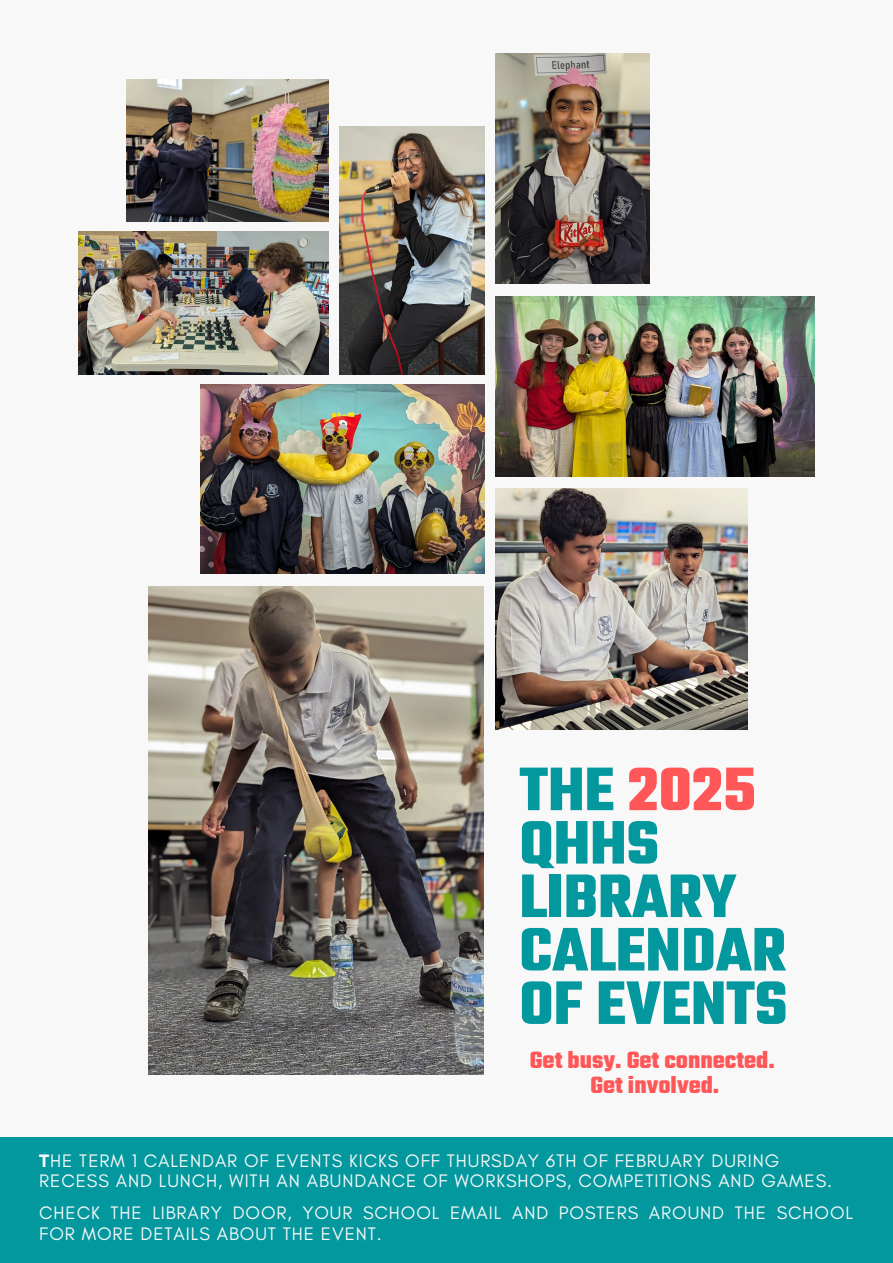
<style>
.page{position:relative;width:893px;height:1263px;background:#f8f8f8}
.page>*{position:absolute;margin:0;border:0;box-sizing:border-box;transform-origin:0 0}
.t1{font:700 66.3px/53.4px "Teko";color:#03989e}
.t2{font:700 25.5px/25.3px "Teko";color:#ff5757;text-align:center}
.t3{font:18.45px/20.2px "Glacial Indifference";letter-spacing:.05em;color:#f8f8f8}
.s1{color:#ff5757}
.s2{font-weight:700}
</style>
<div class="page">
<img style="left:79px;top:231px;width:249px;height:143px">
<img style="left:339px;top:126px;width:146px;height:249px">
<img style="left:496px;top:489px;width:251px;height:240px">
<img style="left:496px;top:53px;width:154px;height:231px">
<img style="left:126px;top:79px;width:202px;height:142px">
<img style="left:496px;top:296px;width:318px;height:180px">
<img style="left:149px;top:586px;width:335px;height:488px">
<img style="left:201px;top:385px;width:283px;height:188px">
<div style="left:0;top:1137px;width:893px;height:126px;background:#03989e"></div>
<h1 class="t1" style="left:519px;top:767px;width:269px">THE <span class="s1">2025<br></span>QHHS<br>LIBRARY<br>CALENDAR<br>OF EVENTS</h1>
<h2 class="t2" style="left:530px;top:1049px;width:246px">Get busy. Get connected.<br>Get involved.</h2>
<p class="t3" style="left:39px;top:1150px;width:794px"><span class="s2">T</span>HE TERM 1 CALENDAR OF EVENTS KICKS OFF THURSDAY 6TH OF FEBRUARY DURING<br>RECESS AND LUNCH, WITH AN ABUNDANCE OF WORKSHOPS, COMPETITIONS AND GAMES.</p>
<p class="t3" style="left:39px;top:1203px;width:815px">CHECK THE LIBRARY DOOR, YOUR SCHOOL EMAIL AND POSTERS AROUND THE SCHOOL<br>FOR MORE DETAILS ABOUT THE EVENT.</p>
</div>
